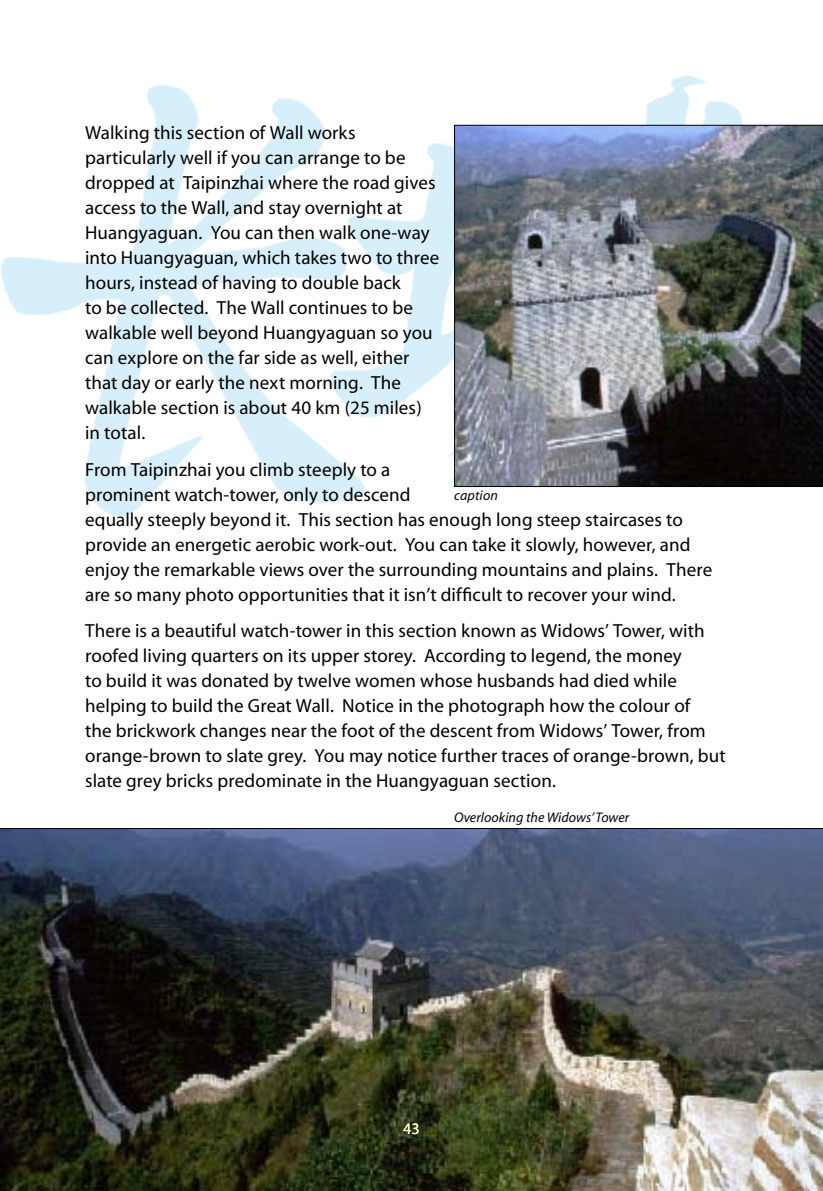
<style>
.page{position:relative;width:823px;height:1191px;background:#fff}
.page>*{position:absolute;margin:0;border:0;box-sizing:border-box;transform-origin:0 0}
.t1{font:19px/25px "Myriad";letter-spacing:.005em;color:#000}
.t2{font:16px "Myriad";color:#fffac2}
.t3{font:italic 14px "Myriad";letter-spacing:.005em;color:#000}
</style>
<div class="page">
<img style="left:1px;top:75px;width:821px;height:441px">
<img style="left:0;top:828px;width:822px;height:363px">
<img style="left:454px;top:125px;width:368px;height:362px">
<p class="t1" style="left:85px;top:121px;width:355px">Walking this section of Wall works particularly well if you can arrange to be dropped at Taipinzhai where the road gives access to the Wall, and stay overnight at Huangyaguan. You can then walk one-way into Huangyaguan, which takes two to three hours, instead of having to double back<br>to be collected. The Wall continues to be walkable well beyond Huangyaguan so you can explore on the far side as well, either that day or early the next morning. The walkable section is about 40 km (25 miles) in total.</p>
<p class="t1" style="left:85px;top:457px;width:628px">From Taipinzhai you climb steeply to a<br>prominent watch-tower, only to descend<br>equally steeply beyond it. This section has enough long steep staircases to provide an energetic aerobic work-out. You can take it slowly, however, and enjoy the remarkable views over the surrounding mountains and plains. There are so many photo opportunities that it isn’t difficult to recover your wind.</p>
<p class="t1" style="left:85px;top:619px;width:641px">There is a beautiful watch-tower in this section known as Widows’ Tower, with roofed living quarters on its upper storey. According to legend, the money<br>to build it was donated by twelve women whose husbands had died while helping to build the Great Wall. Notice in the photograph how the colour of<br>the brickwork changes near the foot of the descent from Widows’ Tower, from orange-brown to slate grey. You may notice further traces of orange-brown, but slate grey bricks predominate in the Huangyaguan section.</p>
<p class="t3" style="left:454px;top:488px;width:45px">caption</p>
<p class="t3" style="left:454px;top:811px;width:177px">Overlooking the Widows’ Tower</p>
<p class="t2" style="left:403px;top:1120px;width:18px">43</p>
</div>
